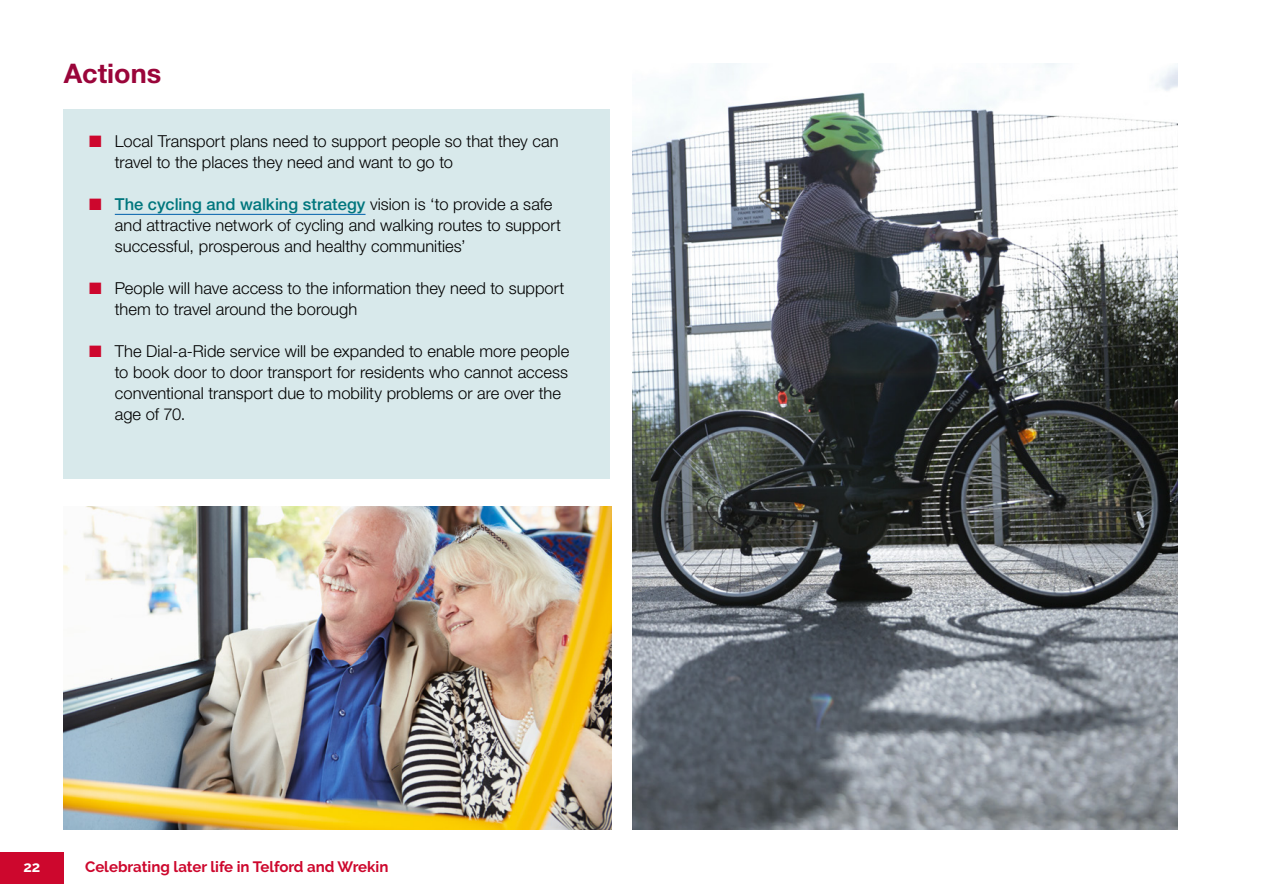
<style>
.page{position:relative;width:1263px;height:893px;background:#fff}
.page>*{position:absolute;margin:0;border:0;box-sizing:border-box;transform-origin:0 0}
.TWC_minor_heading{font:700 27px "Helvetica Neue LT Std";color:#9a053a}
.t1{font:300 16.5px/21px "Helvetica Neue LT Std";color:#000}
.t2{font:700 15px "Raleway";color:#cd072d}
.t3{font:700 15px "Raleway";color:#fff}
.s1{color:#cd072d}
.s2{font-weight:500;color:#00767d}
</style>
<div class="page">
<img style="left:64px;top:506px;width:547px;height:323px">
<div style="left:0;top:852px;width:64px;height:32px;background:#cd072d"></div>
<div style="left:64px;top:109px;width:546px;height:370px;background:#d8e9eb"></div>
<hr style="left:115px;top:214px;width:250px;height:1px;background:#005faa">
<img style="left:632px;top:64px;width:546px;height:765px">
<p class="TWC_minor_heading" style="left:64px;top:57px;width:99px">Actions</p>
<p class="t1" style="left:115px;top:130px;width:445px;text-indent:-26px"><span class="s1">■</span> Local Transport plans need to support people so that they can travel to the places they need and want to go to</p>
<p class="t1" style="left:115px;top:193px;width:448px;text-indent:-26px"><span class="s1">■</span> <span class="s2">The cycling and walking strategy</span> vision is ‘to provide a safe and attractive network of cycling and walking routes to support successful, prosperous and healthy communities’</p>
<p class="t1" style="left:115px;top:277px;width:451px;text-indent:-26px"><span class="s1">■</span> People will have access to the information they need to support them to travel around the borough</p>
<p class="t1" style="left:115px;top:341px;width:456px;text-indent:-26px"><span class="s1">■</span> The Dial-a-Ride service will be expanded to enable more people to book door to door transport for residents who cannot access conventional transport due to mobility problems or are over the age of 70.</p>
<p class="t3" style="left:23px;top:858px;width:18px">22</p>
<p class="t2" style="left:85px;top:858px;width:305px">Celebrating later life in Telford and Wrekin</p>
</div>
